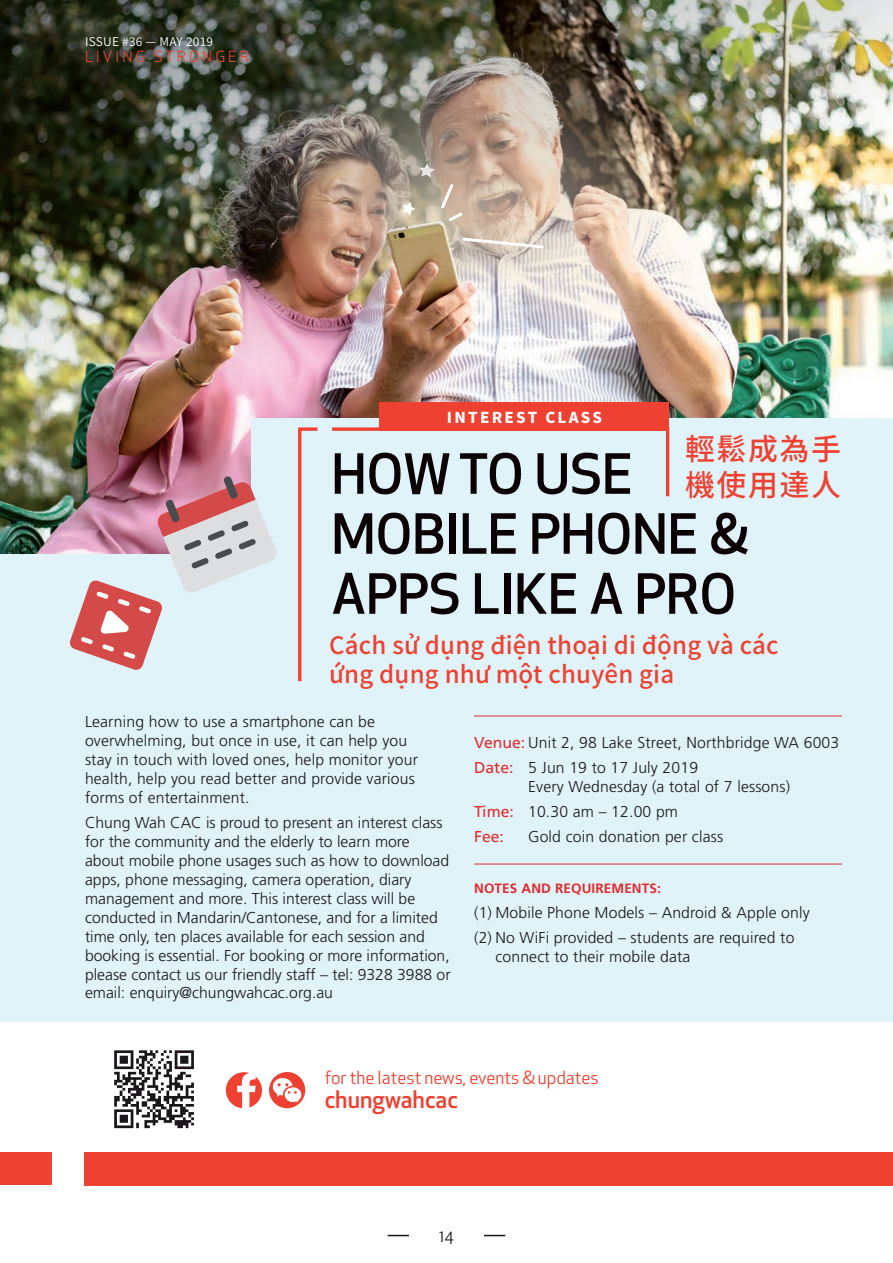
<style>
.page{position:relative;width:893px;height:1263px;background:#fff}
.page>*{position:absolute;margin:0;border:0;box-sizing:border-box;transform-origin:0 0}
.t1{font:500 54px/60px "Apex New";color:#0a0004}
.t2{font:500 30px/36px "Source Han Sans CN";letter-spacing:.05em;color:#ee4131}
.t3{font:500 24px/28.8px "Source Han Sans CN";letter-spacing:.01em;color:#ee4131}
.t4{font:500 23.7px "Apex New";color:#ee4131}
.t5{font:17.85px "Apex New";color:#ee4131}
.t6{font:16.5px "Apex New";color:#1a161a}
.t7{font:300 15.75px/18.9px "Frutiger LT Std";color:#1a161a}
.t8{font:15px "Apex New";letter-spacing:.2em;color:#ee4131}
.t9{font:800 15px "Source Han Sans CN";letter-spacing:.15em;color:#fff}
.t10{font:700 13.5px "Frutiger LT Std";letter-spacing:.01em;color:#e12b2d}
.t11{font:12px "Source Han Sans CN";letter-spacing:.02em;color:#fff}
.s1{font-weight:400;color:#e12b2d}
</style>
<div class="page">
<div style="left:0;top:0;width:893px;height:1021px;background:#dff3f9"></div>
<img style="left:0;top:0;width:892px;height:554px">
<div style="left:252px;top:418px;width:641px;height:296px;background:#dff3f9"></div>
<div style="left:84px;top:1152px;width:809px;height:33px;background:#ee4131"></div>
<div style="left:0;top:1152px;width:51px;height:33px;background:#ee4131"></div>
<svg style="left:755px;top:1021px;width:138px;height:165px"></svg>
<svg style="left:226px;top:1072px;width:36px;height:36px"></svg>
<svg style="left:269px;top:1072px;width:36px;height:36px"></svg>
<svg style="left:114px;top:1050px;width:80px;height:78px"></svg>
<svg style="left:461px;top:236px;width:84px;height:14px"></svg>
<svg style="left:402px;top:163px;width:63px;height:61px;background:#beb09e"></svg>
<svg style="left:69px;top:476px;width:207px;height:194px"></svg>
<hr style="left:474px;top:716px;width:368px;height:1px;background:#e12b2d">
<hr style="left:474px;top:864px;width:368px;height:1px;background:#e12b2d">
<svg style="left:298px;top:427px;width:20px;height:255px"></svg>
<svg style="left:332px;top:427px;width:338px;height:70px"></svg>
<div style="left:379px;top:402px;width:290px;height:29px;background:#ee4131"></div>
<svg style="left:388px;top:1235px;width:21px;height:1px"></svg>
<svg style="left:484px;top:1235px;width:21px;height:1px"></svg>
<p class="t11" style="left:85px;top:35px;width:130px">ISSUE #36 — MAY 2019</p>
<p class="t8" style="left:85px;top:47px;width:166px">LIVING STRONGER</p>
<p class="t9" style="left:447px;top:409px;width:156px">INTEREST CLASS</p>
<h1 class="t1" style="left:331px;top:443px;width:419px">HOW TO USE<br>MOBILE PHONE &amp;<br>APPS LIKE A PRO</h1>
<h2 class="t2" style="left:685px;top:432px;width:157px">輕鬆成為手機使用達人</h2>
<h3 class="t3" style="left:329px;top:631px;width:451px">Cách sử dụng điện thoại di động và các ứng dụng như một chuyên gia</h3>
<p class="t7" style="left:85px;top:713px;width:334px">Learning how to use a smartphone can be overwhelming, but once in use, it can help you stay in touch with loved ones, help monitor your health, help you read better and provide various forms of entertainment.</p>
<p class="t7" style="left:85px;top:814px;width:367px">Chung Wah CAC is proud to present an interest class for the community and the elderly to learn more about mobile phone usages such as how to download apps, phone messaging, camera operation, diary management and more. This interest class will be conducted in Mandarin/Cantonese, and for a limited time only, ten places available for each session and booking is essential. For booking or more information, please contact us our friendly staff – tel: 9328 3988 or email: enquiry@chungwahcac.org.au</p>
<p class="t7" style="left:474px;top:730px;width:367px;line-height:25.3px"><span class="s1">Venue:</span> Unit 2, 98 Lake Street, Northbridge WA 6003<br><span class="s1">Date:</span> 5 Jun 19 to 17 July 2019</p>
<p class="t7" style="left:474px;top:774px;width:317px;line-height:25.3px;text-indent:54px">Every Wednesday (a total of 7 lessons)<br><span class="s1">Time:</span> 10.30 am – 12.00 pm<br><span class="s1">Fee:</span></p>
<p class="t7" style="left:528px;top:827px;width:197px">Gold coin donation per class</p>
<p class="t10" style="left:474px;top:880px;width:188px">NOTES AND REQUIREMENTS:</p>
<p class="t7" style="left:474px;top:900px;width:337px;line-height:25.3px">(1) Mobile Phone Models – Android &amp; Apple only (2) No WiFi provided – students are required to</p>
<p class="t7" style="left:495px;top:947px;width:197px">connect to their mobile data</p>
<p class="t5" style="left:325px;top:1066px;width:276px">for the latest news, events &amp; updates</p>
<h3 class="t4" style="left:325px;top:1084px;width:135px">chungwahcac</h3>
<p class="t6" style="left:439px;top:1225px;width:16px">14</p>
</div>
